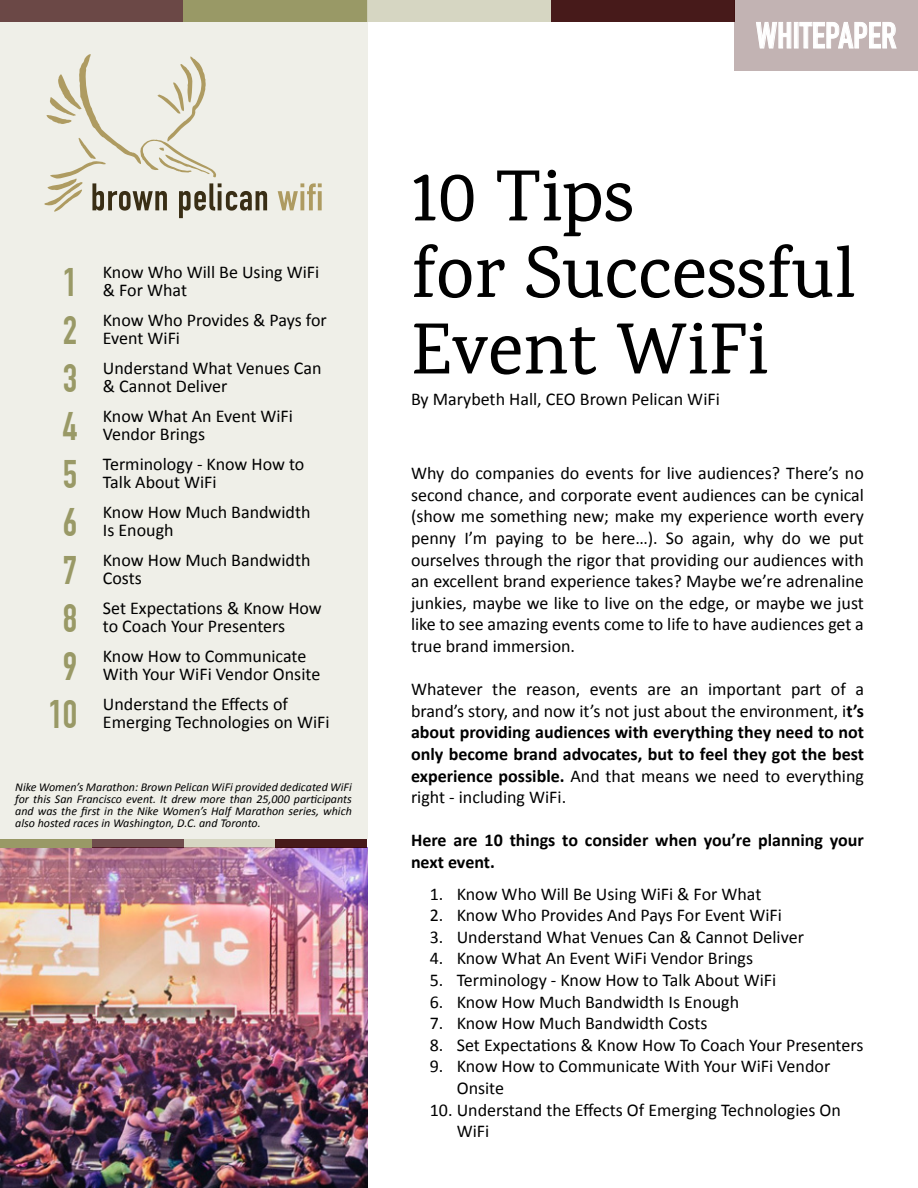
<style>
.page{position:relative;width:918px;height:1188px;background:#fff}
.page>*{position:absolute;margin:0;border:0;box-sizing:border-box;transform-origin:0 0}
.t1{font:500 73.5px/76.5px "Karma";color:#000}
.t2{font:700 39px/48px "DIN Condensed";color:#996;text-align:center}
.t3{font:700 36px "DIN Condensed";color:#fff}
.t4{font:18px/21.6px "Calibri";color:#000}
.t5{font:700 18px/21.6px "Calibri";color:#000}
.t6{font:italic 12px/12px "Calibri";color:#000;text-align:justify}
.s1{font-weight:700}
</style>
<div class="page">
<img style="left:0;top:848px;width:367px;height:340px">
<div style="left:0;top:0;width:367px;height:839px;background:#efefe8"></div>
<div style="left:0;top:0;width:184px;height:22px;background:#6b4846"></div>
<div style="left:184px;top:0;width:183px;height:22px;background:#996"></div>
<div style="left:367px;top:0;width:184px;height:22px;background:#d6d6c2"></div>
<div style="left:551px;top:0;width:183px;height:22px;background:#471a1a"></div>
<div style="left:734px;top:0;width:184px;height:71px;background:#c2b3b3"></div>
<div style="left:0;top:839px;width:92px;height:9px;background:#996"></div>
<div style="left:92px;top:839px;width:92px;height:9px;background:#704d4d"></div>
<div style="left:184px;top:839px;width:91px;height:9px;background:#d6d6c2"></div>
<div style="left:275px;top:839px;width:92px;height:9px;background:#471a1a"></div>
<svg style="left:44px;top:54px;width:223px;height:164px"></svg>
<svg style="left:278px;top:183px;width:44px;height:27px"></svg>
<svg style="left:756px;top:22px;width:36px;height:27px"></svg>
<div style="left:794px;top:22px;width:4px;height:26px;border:1px solid #fff"></div>
<svg style="left:799px;top:22px;width:98px;height:27px"></svg>
<h2 class="t2" style="left:48px;top:259px;width:31px">1<br>2<br>3<br>4<br>5<br>6<br>7<br>8<br>9<br>10</h2>
<p class="t4" style="left:103px;top:263px;width:218px;line-height:18px">Know Who Will Be Using WiFi &amp; For What</p>
<p class="t4" style="left:103px;top:311px;width:225px;line-height:18px">Know Who Provides &amp; Pays for<br>Event WiFi</p>
<p class="t4" style="left:103px;top:359px;width:220px;line-height:18px">Understand What Venues Can &amp; Cannot Deliver</p>
<p class="t4" style="left:103px;top:407px;width:192px;line-height:18px">Know What An Event WiFi<br>Vendor Brings</p>
<p class="t4" style="left:103px;top:455px;width:203px;line-height:18px">Terminology - Know How to<br>Talk About WiFi</p>
<p class="t4" style="left:103px;top:503px;width:209px;line-height:18px">Know How Much Bandwidth<br>Is Enough</p>
<p class="t4" style="left:103px;top:551px;width:209px;line-height:18px">Know How Much Bandwidth<br>Costs</p>
<p class="t4" style="left:103px;top:599px;width:220px;line-height:18px">Set Expectations &amp; Know How to Coach Your Presenters</p>
<p class="t4" style="left:103px;top:647px;width:219px;line-height:18px">Know How to Communicate<br>With Your WiFi Vendor Onsite</p>
<p class="t4" style="left:103px;top:695px;width:228px;line-height:18px">Understand the Effects of<br>Emerging Technologies on WiFi</p>
<p class="t6" style="left:15px;top:781px;width:338px">Nike Women’s Marathon: Brown Pelican WiFi provided dedicated WiFi for this San Francisco event. It drew more than 25,000 participants and was the first in the Nike Women’s Half Marathon series, which also hosted races in Washington, D.C. and Toronto.</p>
<h3 class="t3" style="left:756px;top:14px;width:142px">WHITEPAPER</h3>
<h1 class="t1" style="left:411px;top:157px;width:446px">10 Tips<br>for Successful<br>Event WiFi</h1>
<p class="t4" style="left:411px;top:388px;width:310px">By Marybeth Hall, CEO Brown Pelican WiFi</p>
<p class="t4" style="left:411px;top:462px;width:455px;text-align:justify">Why do companies do events for live audiences? There’s no second chance, and corporate event audiences can be cynical (show me something new; make my experience worth every penny I’m paying to be here…). So again, why do we put ourselves through the rigor that providing our audiences with an excellent brand experience takes? Maybe we’re adrenaline junkies, maybe we like to live on the edge, or maybe we just like to see amazing events come to life to have audiences get a true brand immersion.</p>
<p class="t4" style="left:411px;top:678px;width:455px;text-align:justify">Whatever the reason, events are an important part of a brand’s story, and now it’s not just about the environment, i<span class="s1">t’s about providing audiences with everything they need to not only become brand advocates, but to feel they got the best experience possible.</span> And that means we need to everything right - including WiFi.</p>
<p class="t5" style="left:411px;top:830px;width:454px">Here are 10 things to consider when you’re planning your next event.</p>
<p class="t4" style="left:430px;top:883px;width:333px">1. Know Who Will Be Using WiFi &amp; For What</p>
<p class="t4" style="left:430px;top:905px;width:354px">2. Know Who Provides And Pays For Event WiFi</p>
<p class="t4" style="left:430px;top:926px;width:376px">3. Understand What Venues Can &amp; Cannot Deliver</p>
<p class="t4" style="left:430px;top:948px;width:325px">4. Know What An Event WiFi Vendor Brings</p>
<p class="t4" style="left:430px;top:969px;width:348px">5. Terminology - Know How to Talk About WiFi</p>
<p class="t4" style="left:430px;top:991px;width:311px">6. Know How Much Bandwidth Is Enough</p>
<p class="t4" style="left:430px;top:1013px;width:279px">7. Know How Much Bandwidth Costs</p>
<p class="t4" style="left:430px;top:1034px;width:435px">8. Set Expectations &amp; Know How To Coach Your Presenters</p>
<p class="t4" style="left:457px;top:1056px;width:375px;text-indent:-27px">9. Know How to Communicate With Your WiFi Vendor<br>Onsite</p>
<p class="t4" style="left:457px;top:1099px;width:386px;text-indent:-27px">10. Understand the Effects Of Emerging Technologies On<br>WiFi</p>
</div>
